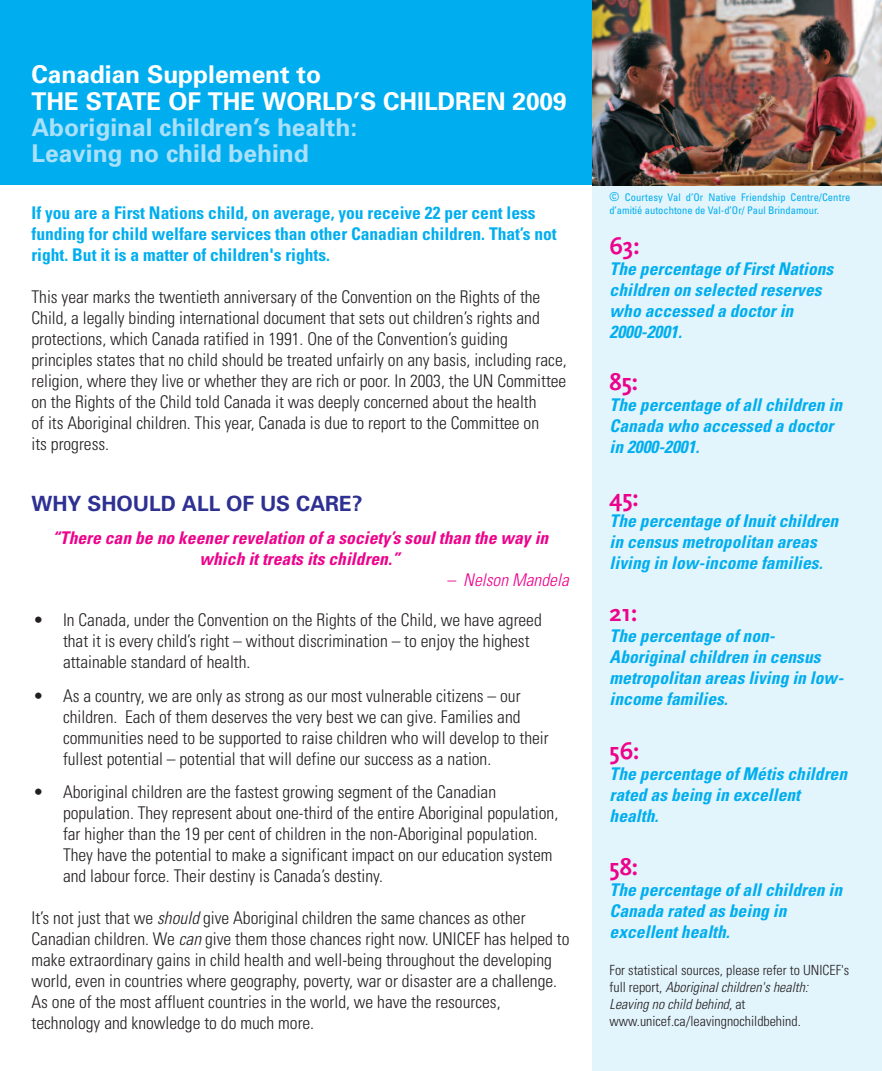
<style>
.page{position:relative;width:882px;height:1071px;background:#fff}
.page>*{position:absolute;margin:0;border:0;box-sizing:border-box;transform-origin:0 0}
.t1{font:700 24.5px/26.2px "Univers";color:#fff}
.t2{font:700 24.5px/26.2px "Univers";color:#aae0f9}
.t3{font:700 24.5px "Scala Sans";color:#ed028c}
.t4{font:700 21px "Univers";color:#2e3092}
.t5{font:300 condensed 17.5px/21px "Univers";color:#231f20}
.t6{font:italic 700 condensed 17.5px/21px "Univers";letter-spacing:.005em;color:#00aeef}
.t7{font:700 condensed 17.5px/21px "Univers";color:#00aeef}
.t8{font:italic 700 condensed 17.5px/21px "Univers";letter-spacing:.005em;color:#ed028c;text-align:center}
.t9{font:italic 300 condensed 17.5px "Univers";letter-spacing:.005em;color:#ed028c}
.t10{font:300 condensed 14px/16.8px "Univers";color:#231f20}
.t11{font:condensed 10.5px/13.5px "Univers";letter-spacing:.01em;color:#00aeef}
.s1{font-style:italic}
.s2{font-size:12.25px}
</style>
<div class="page">
<div style="left:592px;top:174px;width:290px;height:897px;background:#e2f4fc"></div>
<div style="left:0;top:0;width:882px;height:185px;background:#00aeef"></div>
<img style="left:592px;top:0;width:290px;height:186px">
<h1 class="t1" style="left:32px;top:64px;width:537px">Canadian Supplement to<br>THE STATE OF THE WORLD’S CHILDREN 2009</h1>
<h1 class="t2" style="left:32px;top:116px;width:327px">Aboriginal children’s health:<br>Leaving no child behind</h1>
<p class="t7" style="left:31px;top:204px;width:527px">If you are a First Nations child, on average, you receive 22 per cent less funding for child welfare services than other Canadian children. That’s not right. But it is a matter of children's rights.</p>
<p class="t5" style="left:31px;top:288px;width:537px">This year marks the twentieth anniversary of the Convention on the Rights of the Child, a legally binding international document that sets out children’s rights and protections, which Canada ratified in 1991. One of the Convention’s guiding principles states that no child should be treated unfairly on any basis, including race, religion, where they live or whether they are rich or poor. In 2003, the UN Committee on the Rights of the Child told Canada it was deeply concerned about the health<br>of its Aboriginal children. This year, Canada is due to report to the Committee on<br>its progress.</p>
<p class="t4" style="left:32px;top:496px;width:333px">WHY SHOULD ALL OF US CARE?</p>
<p class="t8" style="left:52px;top:529px;width:498px">“There can be no keener revelation of a society’s soul than the way in which it treats its children.”</p>
<p class="t9" style="left:447px;top:573px;width:124px">– Nelson Mandela</p>
<p class="t5" style="left:63px;top:611px;width:480px;text-indent:-30px">• In Canada, under the Convention on the Rights of the Child, we have agreed that it is every child’s right – without discrimination – to enjoy the highest attainable standard of health.</p>
<p class="t5" style="left:63px;top:686px;width:487px;text-indent:-30px">• As a country, we are only as strong as our most vulnerable citizens – our children. Each of them deserves the very best we can give. Families and communities need to be supported to raise children who will develop to their fullest potential – potential that will define our success as a nation.</p>
<p class="t5" style="left:63px;top:783px;width:497px;text-indent:-30px">• Aboriginal children are the fastest growing segment of the Canadian population. They represent about one-third of the entire Aboriginal population, far higher than the 19 per cent of children in the non-Aboriginal population.<br>They have the potential to make a significant impact on our education system and labour force. Their destiny is Canada’s destiny.</p>
<p class="t5" style="left:32px;top:909px;width:540px">It’s not just that we <span class="s1">should</span> give Aboriginal children the same chances as other Canadian children. We <span class="s1">can</span> give them those chances right now. UNICEF has helped to make extraordinary gains in child health and well-being throughout the developing world, even in countries where geography, poverty, war or disaster are a challenge.<br>As one of the most affluent countries in the world, we have the resources, technology and knowledge to do much more.</p>
<p class="t11" style="left:609px;top:191px;width:243px"><span class="s2">©</span> Courtesy Val d’Or Native Friendship Centre/Centre d’amitié autochtone de Val-d’Or/ Paul Brindamour.</p>
<h1 class="t3" style="left:610px;top:231px;width:31px">63:</h1>
<p class="t6" style="left:610px;top:259px;width:225px">The percentage of First Nations children on selected reserves who accessed a doctor in<br>2000-2001.</p>
<h1 class="t3" style="left:610px;top:367px;width:30px">85:</h1>
<p class="t6" style="left:610px;top:396px;width:234px">The percentage of all children in<br>Canada who accessed a doctor in 2000-2001.</p>
<h1 class="t3" style="left:610px;top:483px;width:31px">45:</h1>
<p class="t6" style="left:610px;top:511px;width:230px">The percentage of Inuit children in census metropolitan areas living in low-income families.</p>
<h1 class="t3" style="left:610px;top:598px;width:29px">21:</h1>
<p class="t6" style="left:610px;top:627px;width:236px">The percentage of non-<br>Aboriginal children in census metropolitan areas living in low&shy;income families.</p>
<h1 class="t3" style="left:610px;top:737px;width:31px">56:</h1>
<p class="t6" style="left:610px;top:765px;width:239px">The percentage of Métis children rated as being in excellent health.</p>
<h1 class="t3" style="left:610px;top:852px;width:30px">58:</h1>
<p class="t6" style="left:610px;top:881px;width:234px">The percentage of all children in<br>Canada rated as being in excellent health.</p>
<p class="t10" style="left:610px;top:963px;width:241px">For statistical sources, please refer to UNICEF's full report, <span class="s1">Aboriginal children's health:<br>Leaving no child behind</span>, at www.unicef.ca/leavingnochildbehind.</p>
</div>
